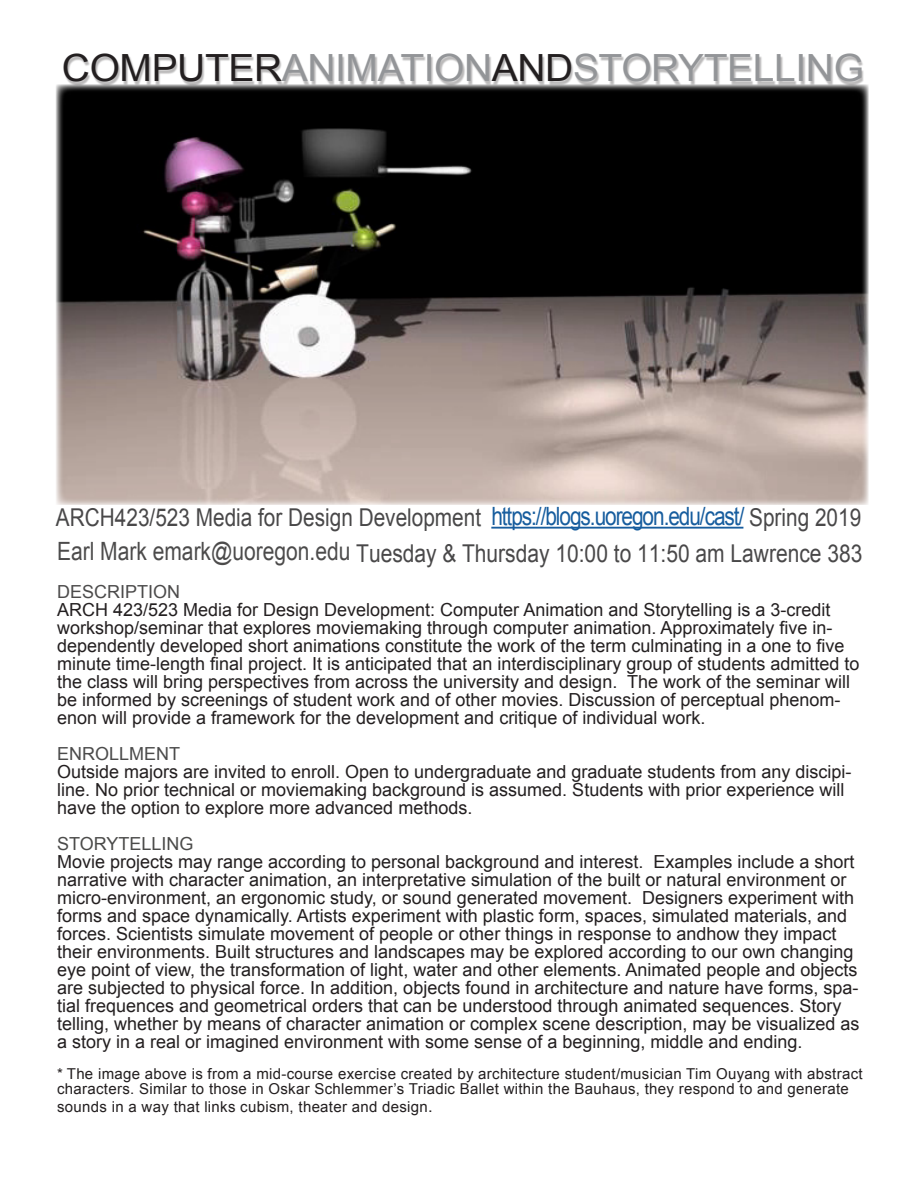
<style>
.page{position:relative;width:918px;height:1188px;background:#fff}
.page>*{position:absolute;margin:0;border:0;box-sizing:border-box;transform-origin:0 0}
.t1{font:37.5px "Arial";letter-spacing:-.01em;color:#939598;scale:1.04 1}
.t2{font:24.6px "Arial";color:#494849;scale:.85 1}
.t3{font:18px/18px "Arial";color:#231f20}
.t4{font:15px/15px "Arial";letter-spacing:.02em;color:#231f20}
.s1{color:#231f20}
.s2{font-size:25.2px;color:#175d9e}
.s3{font-size:25.2px;color:#4c4b4b}
.s4{color:#4c4b4b}
.s5{color:#4b4b4b}
.s6{color:#4b4b4a}
.s7{font-size:16.5px}
</style>
<div class="page">
<img style="left:56px;top:85px;width:812px;height:420px">
<hr style="left:491px;top:527px;width:252px;height:2px;background:#175d9e">
<div style="left:64px;top:55px;width:800px;height:31px;background:#231f20;opacity:.31"></div>
<p class="t1" style="left:62px;top:44px;width:773px"><span class="s1">COMPUTER</span>ANIMATION<span class="s1">AND</span>STORYTELLING</p>
<p class="t2" style="left:56px;top:502px;width:949px">ARCH423/523 Media for Design Development <span class="s2">https://blogs.uoregon.edu/cast/</span> Spring 2019</p>
<p class="t2" style="left:57px;top:537px;width:949px"><span class="s3">Earl Mark emark@uoregon.edu</span> Tuesday &amp; Thursday 10:00 to 11:50 am Lawrence 383</p>
<p class="t3" style="left:57px;top:583px;width:804px"><span class="s4">DESCRIPTION<br></span>ARCH 423/523 Media for Design Development: Computer Animation and Storytelling is a 3-credit workshop/seminar that explores moviemaking through computer animation. Approximately five in&shy;dependently developed short animations constitute the work of the term culminating in a one to five minute time-length final project. It is anticipated that an interdisciplinary group of students admitted to the class will bring perspectives from across the university and design. The work of the seminar will be informed by screenings of student work and of other movies. Discussion of perceptual phenom&shy;enon will provide a framework for the development and critique of individual work.</p>
<p class="t3" style="left:57px;top:745px;width:796px"><span class="s5">ENROLLMENT<br></span>Outside majors are invited to enroll. Open to undergraduate and graduate students from any discipi&shy;line. No prior technical or moviemaking background is assumed. Students with prior experience will have the option to explore more advanced methods.</p>
<p class="t3" style="left:57px;top:835px;width:804px"><span class="s6">STORYTELLING<br></span>Movie projects may range according to personal background and interest. Examples include a short narrative with character animation, an interpretative simulation of the built or natural environment or micro-environment, an ergonomic study, or sound generated movement. Designers experiment with forms and space dynamically. Artists experiment with plastic form, spaces, simulated materials, and forces. Scientists simulate movement of people or other things in response to andhow they impact their environments. Built structures and landscapes may be explored according to our own changing eye point of view, the transformation of light, water and other elements. Animated people and objects are subjected to physical force. In addition, objects found in architecture and nature have forms, spa&shy;tial frequences and geometrical orders that can be understood through animated sequences. Story telling, whether by means of character animation or complex scene description, may be visualized as a story in a real or imagined environment with some sense of a beginning, middle and ending.</p>
<p class="t4" style="left:57px;top:1067px;width:807px">* The image above is from a mid-course exercise created by architecture student/musician Tim Ouyang with abstract characters. Similar to those in Oskar Schlemmer’s Triadic Ballet within the Bauhaus, they respond to and generate</p>
<p class="t4" style="left:57px;top:1100px;width:377px">sounds in a way that links cubism, theater and design<span class="s7">.</span></p>
</div>
